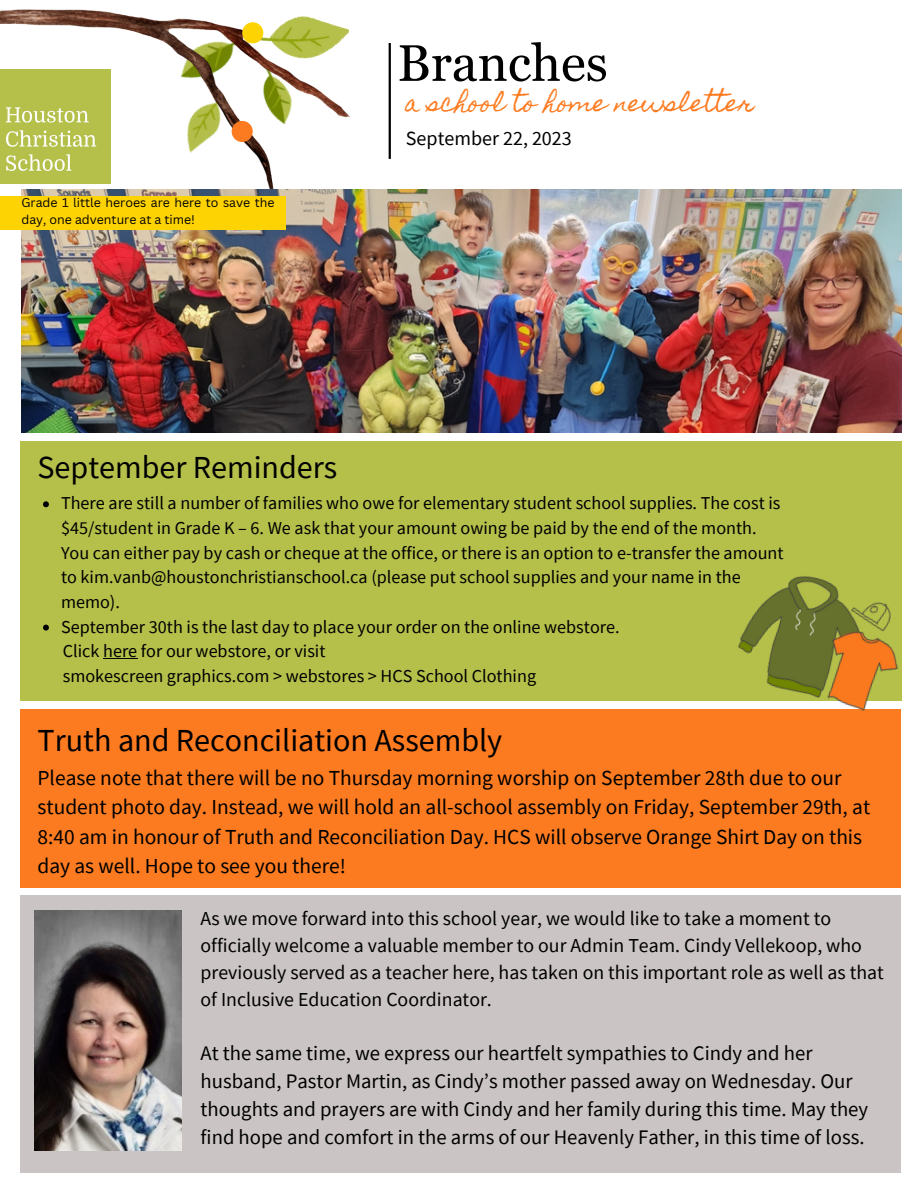
<style>
.page{position:relative;width:918px;height:1188px;background:#fff}
.page>*{position:absolute;margin:0;border:0;box-sizing:border-box;transform-origin:0 0}
.t1{font:51.3px "Georgia";color:#000}
.t2{font:32.1px "Source Sans Pro";color:#000}
.t3{font:22.95px "Homemade Apple";color:#fd7b20}
.t4{font:21.45px/29.2px "Source Sans Pro";color:#000}
.t5{font:20.7px/28.2px "Source Sans Pro";color:#000}
.t6{font:20.1px "Source Sans Pro";color:#000}
.t7{font:19.8px/27px "Source Sans Pro";color:#000}
.t8{font:18.15px/24.6px "Source Sans Pro";color:#000}
.t9{font:12.3px/16.5px "Canva Sans";color:#000}
</style>
<div class="page">
<img style="left:0;top:9px;width:350px;height:181px">
<hr style="left:389px;top:43px;width:2px;height:116px;background:#000">
<div style="left:242px;top:22px;width:21px;height:21px;background:#fed304;border-radius:50%"></div>
<div style="left:232px;top:121px;width:21px;height:21px;background:#fd7b20;border-radius:50%"></div>
<img style="left:0;top:70px;width:111px;height:114px">
<img style="left:21px;top:190px;width:880px;height:243px">
<div style="left:20px;top:441px;width:882px;height:260px;background:#b5c04a"></div>
<div style="left:20px;top:709px;width:880px;height:179px;background:#fd7b20"></div>
<svg style="left:43px;top:501px;width:6px;height:6px"></svg>
<svg style="left:43px;top:625px;width:6px;height:6px"></svg>
<hr style="left:103px;top:658px;width:34px;height:1px;background:#000">
<img style="left:738px;top:576px;width:163px;height:145px">
<div style="left:20px;top:895px;width:880px;height:278px;background:#cbc4c4"></div>
<img style="left:35px;top:911px;width:147px;height:239px">
<div style="left:0;top:196px;width:286px;height:34px;background:#fed304"></div>
<p class="t1" style="left:397px;top:34px;width:212px">Branches</p>
<p class="t3" style="left:405px;top:90px;width:351px">a school to home newsletter</p>
<p class="t9" style="left:21px;top:194px;width:255px">Grade 1 little heroes are here to save the day, one adventure at a time!</p>
<p class="t6" style="left:406px;top:125px;width:167px">September 22, 2023</p>
<p class="t2" style="left:38px;top:447px;width:301px">September Reminders</p>
<p class="t8" style="left:61px;top:490px;width:724px">There are still a number of families who owe for elementary student school supplies. The cost is $45/student in Grade K – 6. We ask that your amount owing be paid by the end of the month.<br>You can either pay by cash or cheque at the office, or there is an option to e-transfer the amount to kim.vanb@houstonchristianschool.ca (please put school supplies and your name in the memo).</p>
<p class="t8" style="left:61px;top:614px;width:560px">September 30th is the last day to place your order on the online webstore.</p>
<p class="t8" style="left:63px;top:638px;width:264px">Click here for our webstore, or visit</p>
<p class="t8" style="left:63px;top:663px;width:475px">smokescreen graphics.com &gt; webstores &gt; HCS School Clothing</p>
<p class="t2" style="left:38px;top:719px;width:466px">Truth and Reconciliation Assembly</p>
<p class="t4" style="left:38px;top:763px;width:834px">Please note that there will be no Thursday morning worship on September 28th due to our student photo day. Instead, we will hold an all-school assembly on Friday, September 29th, at 8:40 am in honour of Truth and Reconciliation Day. HCS will observe Orange Shirt Day on this day as well. Hope to see you there!</p>
<p class="t7" style="left:201px;top:904px;width:685px">As we move forward into this school year, we would like to take a moment to officially welcome a valuable member to our Admin Team. Cindy Vellekoop, who previously served as a teacher here, has taken on this important role as well as that of Inclusive Education Coordinator.</p>
<p class="t5" style="left:201px;top:1038px;width:669px">At the same time, we express our heartfelt sympathies to Cindy and her husband, Pastor Martin, as Cindy’s mother passed away on Wednesday. Our thoughts and prayers are with Cindy and her family during this time. May they find hope and comfort in the arms of our Heavenly Father, in this time of loss.</p>
</div>
